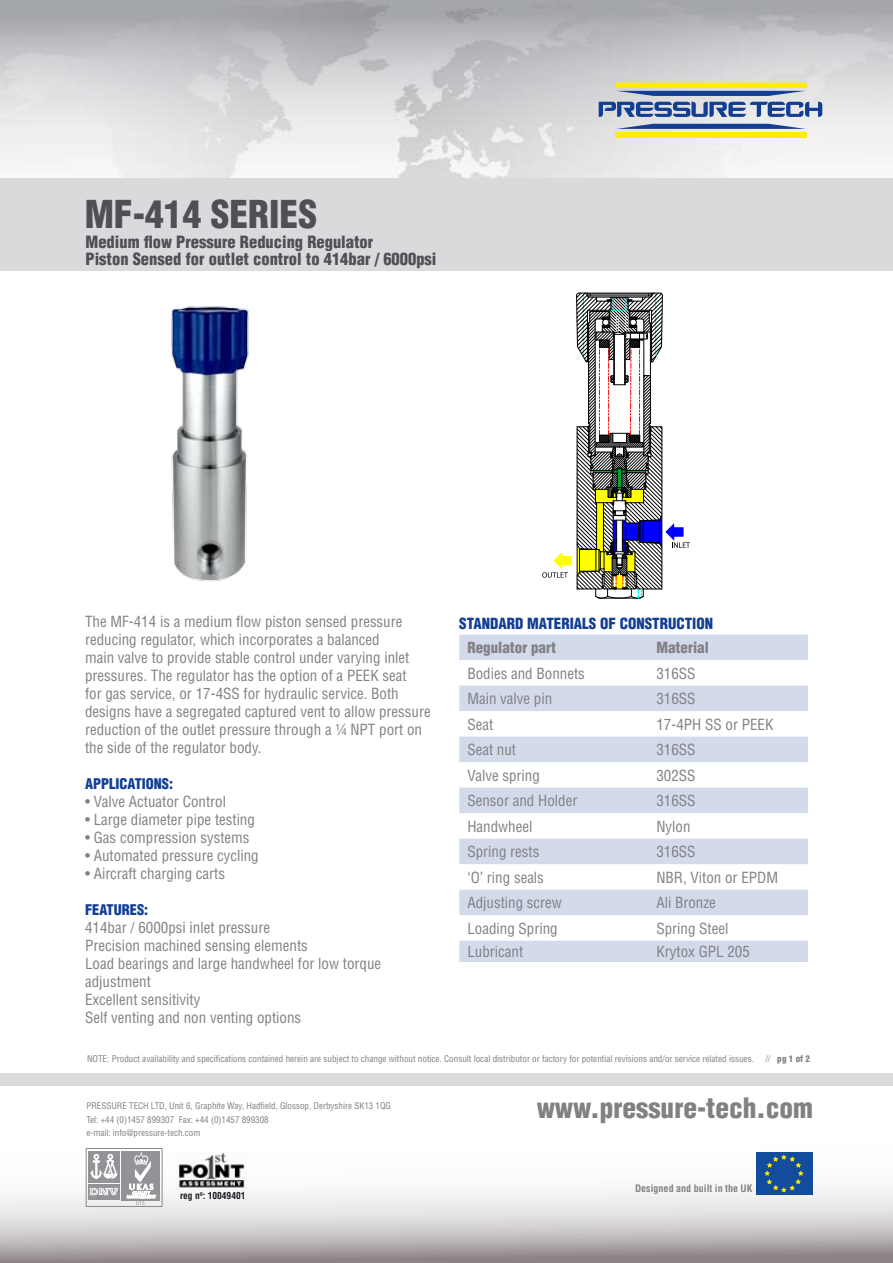
<style>
.page{position:relative;width:893px;height:1263px;background:#fff}
.page>*{position:absolute;margin:0;border:0;box-sizing:border-box;transform-origin:0 0}
.t1{font:900 condensed 37.5px "Helvetica";color:#504f53}
.t2{font:900 condensed 27.45px "Helvetica";color:#818183}
.t3{font:900 condensed 16.5px/16.5px "Helvetica";color:#504f53}
.t4{font:condensed 15px/18px "Helvetica";color:#818084}
.t5{font:900 condensed 15px "Helvetica";color:#123e93}
.t6{font:900 condensed 15px "Helvetica";color:#818084}
.t7{font:900 condensed 14.4px "Helvetica";color:#123e93}
.t8{font:700 condensed 10.05px "Helvetica";color:#818183}
.t9{font:700 condensed 9.45px "Helvetica";color:#1b1b21}
.t10{font:condensed 9px/13.5px "Helvetica";color:#818084}
.t11{font:900 condensed 9px "Helvetica";color:#818084}
.s1{font-weight:400}
.s2{font-size:10.05px}
</style>
<div class="page">
<img style="left:0;top:0;width:892px;height:179px">
<svg style="left:0;top:1085px;width:893px;height:178px"></svg>
<div style="left:0;top:179px;width:893px;height:92px;background:#d8dadc"></div>
<svg style="left:599px;top:102px;width:223px;height:15px;background:#6d86b6"></svg>
<svg style="left:616px;top:124px;width:190px;height:5px"></svg>
<svg style="left:615px;top:83px;width:192px;height:13px;background:#aab074"></svg>
<div style="left:615px;top:132px;width:192px;height:5px;background:#ffec00"></div>
<div style="left:0;top:1073px;width:893px;height:12px;background:#d8dadc"></div>
<div style="left:756px;top:1152px;width:56px;height:43px;background:#144c9d"></div>
<svg style="left:764px;top:1154px;width:40px;height:38px"></svg>
<img style="left:177px;top:1152px;width:70px;height:37px">
<div style="left:88px;top:1151px;width:32px;height:31px;background:#939397"></div>
<svg style="left:90px;top:1154px;width:27px;height:25px"></svg>
<div style="left:88px;top:1184px;width:32px;height:16px;background:#939397"></div>
<svg style="left:90px;top:1188px;width:28px;height:7px"></svg>
<div style="left:86px;top:1148px;width:76px;height:59px;border:1px solid #88878c"></div>
<div style="left:122px;top:1151px;width:38px;height:49px;background:#939397"></div>
<svg style="left:127px;top:1152px;width:29px;height:53px"></svg>
<svg style="left:459px;top:634px;width:349px;height:328px;fill:#d3daea"></svg>
<img style="left:171px;top:306px;width:78px;height:276px">
<hr style="left:599px;top:598px;width:41px;height:1px;background:#000">
<svg style="left:542px;top:293px;width:148px;height:305px"></svg>
<h1 class="t1" style="left:85px;top:191px;width:234px">MF-414 SERIES</h1>
<p class="t3" style="left:86px;top:234px;width:353px">Medium flow Pressure Reducing Regulator<br>Piston Sensed for outlet control to 414bar / 6000psi</p>
<p class="t4" style="left:85px;top:613px;width:347px">The MF-414 is a medium flow piston sensed pressure reducing regulator, which incorporates a balanced<br>main valve to provide stable control under varying inlet pressures. The regulator has the option of a PEEK seat<br>for gas service, or 17-4SS for hydraulic service. Both designs have a segregated captured vent to allow pressure reduction of the outlet pressure through a ¼ NPT port on the side of the regulator body.</p>
<p class="t7" style="left:85px;top:775px;width:90px">APPLICATIONS:</p>
<p class="t4" style="left:85px;top:793px;width:142px">• Valve Actuator Control</p>
<p class="t4" style="left:85px;top:811px;width:171px">• Large diameter pipe testing</p>
<p class="t4" style="left:85px;top:829px;width:166px">• Gas compression systems</p>
<p class="t4" style="left:85px;top:847px;width:175px">• Automated pressure cycling</p>
<p class="t4" style="left:85px;top:865px;width:142px">• Aircraft charging carts</p>
<p class="t7" style="left:85px;top:901px;width:65px">FEATURES:</p>
<p class="t4" style="left:85px;top:919px;width:298px">414bar / 6000psi inlet pressure<br>Precision machined sensing elements<br>Load bearings and large handwheel for low torque adjustment<br>Excellent sensitivity<br>Self venting and non venting options</p>
<p class="t5" style="left:459px;top:613px;width:255px">STANDARD MATERIALS OF CONSTRUCTION</p>
<p class="t6" style="left:467px;top:638px;width:90px">Regulator part</p>
<p class="t6" style="left:656px;top:638px;width:54px">Material</p>
<p class="t4" style="left:467px;top:664px;width:119px">Bodies and Bonnets</p>
<p class="t4" style="left:656px;top:664px;width:41px">316SS</p>
<p class="t4" style="left:467px;top:690px;width:86px">Main valve pin</p>
<p class="t4" style="left:656px;top:690px;width:41px">316SS</p>
<p class="t4" style="left:467px;top:715px;width:27px">Seat</p>
<p class="t4" style="left:656px;top:715px;width:119px">17-4PH SS or PEEK</p>
<p class="t4" style="left:467px;top:741px;width:50px">Seat nut</p>
<p class="t4" style="left:656px;top:741px;width:41px">316SS</p>
<p class="t4" style="left:467px;top:766px;width:74px">Valve spring</p>
<p class="t4" style="left:656px;top:766px;width:41px">302SS</p>
<p class="t4" style="left:467px;top:792px;width:111px">Sensor and Holder</p>
<p class="t4" style="left:656px;top:792px;width:41px">316SS</p>
<p class="t4" style="left:467px;top:817px;width:66px">Handwheel</p>
<p class="t4" style="left:656px;top:817px;width:36px">Nylon</p>
<p class="t4" style="left:467px;top:843px;width:74px">Spring rests</p>
<p class="t4" style="left:656px;top:843px;width:41px">316SS</p>
<p class="t4" style="left:467px;top:868px;width:78px">‘O’ ring seals</p>
<p class="t4" style="left:656px;top:868px;width:123px">NBR, Viton or EPDM</p>
<p class="t4" style="left:467px;top:894px;width:96px">Adjusting screw</p>
<p class="t4" style="left:656px;top:894px;width:61px">Ali Bronze</p>
<p class="t4" style="left:467px;top:919px;width:92px">Loading Spring</p>
<p class="t4" style="left:656px;top:919px;width:74px">Spring Steel</p>
<p class="t4" style="left:467px;top:943px;width:57px">Lubricant</p>
<p class="t4" style="left:656px;top:943px;width:95px">Krytox GPL 205</p>
<p class="t10" style="left:87px;top:1051px;width:668px">NOTE: Product availability and specifications contained herein are subject to change without notice. Consult local distributor or factory for potential revisions and/or service related issues.</p>
<p class="t11" style="left:765px;top:1052px;width:46px"><span class="s1">//</span> pg 1 of 2</p>
<p class="t10" style="left:86px;top:1099px;width:306px">PRESSURE TECH LTD, Unit 6, Graphite Way, Hadfield, Glossop, Derbyshire SK13 1QG<br>Tel: +44 (0)1457 899307 Fax: +44 (0)1457 899308</p>
<h2 class="t2" style="left:537px;top:1090px;width:278px">www.pressure-tech.com</h2>
<p class="t10" style="left:86px;top:1126px;width:115px">e-mail: info@pressure-tech.com</p>
<p class="t9" style="left:180px;top:1189px;width:67px">reg n<span class="s2">º</span>: 10049401</p>
<p class="t8" style="left:635px;top:1182px;width:119px">Designed and built in the UK</p>
</div>
